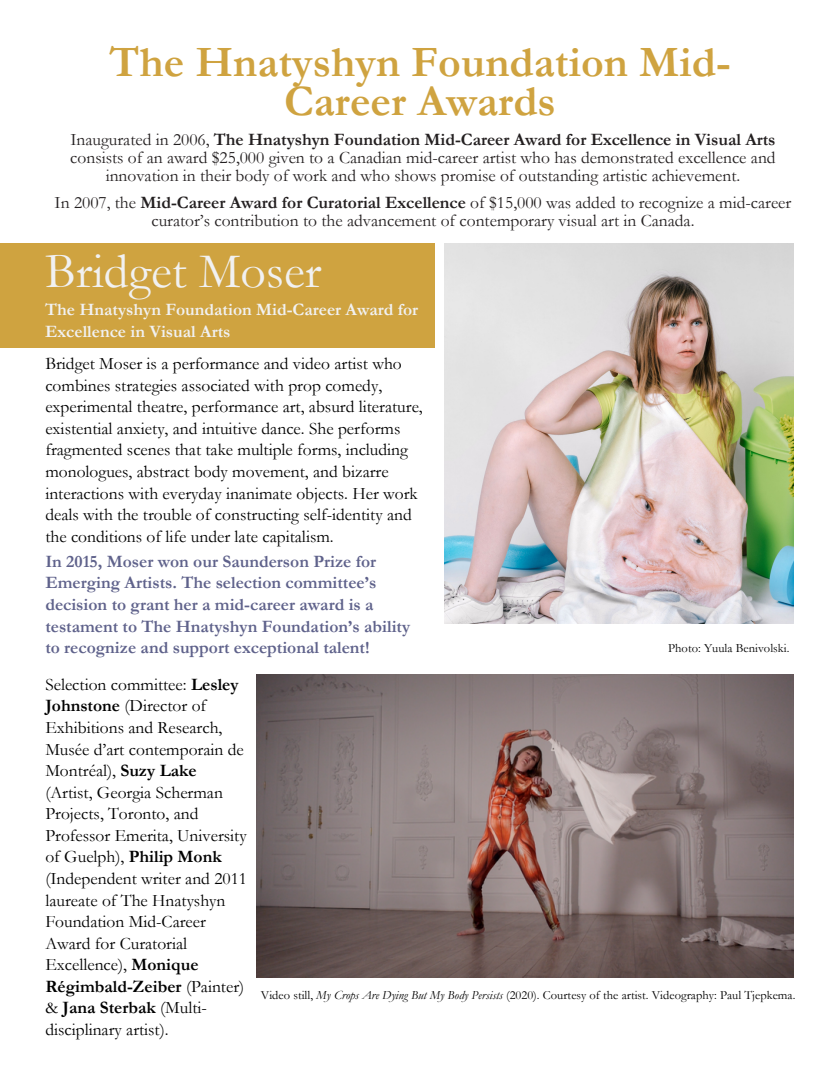
<style>
.page{position:relative;width:840px;height:1065px;background:#fff}
.page>*{position:absolute;margin:0;border:0;box-sizing:border-box;transform-origin:0 0}
.t1{font:50px "Garamond";color:#f1f1f1}
.t2{font:700 43.75px/39.4px "Garamond";color:#cfa340;text-align:center}
.t3{font:17.5px/21.5px "Garamond";color:#000}
.t4{font:17.5px/17.8px "Garamond";color:#231f20;text-align:center}
.t5{font:700 17.5px/21.5px "Garamond";color:#5f628b}
.t6{font:700 17.5px/21.5px "Garamond";color:#f1f1f1}
.t7{font:12.5px "Garamond";letter-spacing:.005em;color:#000}
.s1{font-weight:700}
.s2{font-style:italic}
</style>
<div class="page">
<img style="left:256px;top:674px;width:538px;height:303px">
<img style="left:444px;top:243px;width:350px;height:380px">
<div style="left:0;top:243px;width:434px;height:105px;background:#cfa340"></div>
<h2 class="t2" style="left:109px;top:43px;width:623px">The Hnatyshyn Foundation Mid-<br>Career Awards</h2>
<p class="t4" style="left:70px;top:131px;width:707px">Inaugurated in 2006, <span class="s1">The Hnatyshyn Foundation Mid-Career Award for Excellence in Visual Arts </span>consists of an award $25,000 given to a Canadian mid-career artist who has demonstrated excellence and innovation in their body of work and who shows promise of outstanding artistic achievement.</p>
<p class="t4" style="left:55px;top:194px;width:738px">In 2007, the <span class="s1">Mid-Career Award for Curatorial Excellence</span> of $15,000 was added to recognize a mid-career curator’s contribution to the advancement of contemporary visual art in Canada.</p>
<h1 class="t1" style="left:45px;top:244px;width:278px">Bridget Moser</h1>
<p class="t6" style="left:45px;top:299px;width:375px">The Hnatyshyn Foundation Mid-Career Award for<br>Excellence in Visual Arts</p>
<p class="t3" style="left:45px;top:353px;width:379px">Bridget Moser is a performance and video artist who combines strategies associated with prop comedy, experimental theatre, performance art, absurd literature, existential anxiety, and intuitive dance. She performs fragmented scenes that take multiple forms, including monologues, abstract body movement, and bizarre interactions with everyday inanimate objects. Her work deals with the trouble of constructing self-identity and the conditions of life under late capitalism.</p>
<p class="t5" style="left:45px;top:551px;width:366px">In 2015, Moser won our Saunderson Prize for Emerging Artists. The selection committee’s decision to grant her a mid-career award is a testament to The Hnatyshyn Foundation’s ability to recognize and support exceptional talent!</p>
<p class="t7" style="left:668px;top:641px;width:123px">Photo: Yuula Benivolski.</p>
<p class="t3" style="left:45px;top:674px;width:203px">Selection committee: <span class="s1">Lesley<br>Johnstone</span> (Director of<br>Exhibitions and Research,<br>Musée d’art contemporain de<br>Montréal), <span class="s1">Suzy Lake </span>(Artist, Georgia Scherman<br>Projects, Toronto, and<br>Professor Emerita, University of Guelph), <span class="s1">Philip Monk </span>(Independent writer and 2011 laureate of The Hnatyshyn<br>Foundation Mid-Career<br>Award for Curatorial<br>Excellence), <span class="s1">Monique<br>Régimbald-Zeiber</span> (Painter) &amp; <span class="s1">Jana Sterbak</span> (Multi&shy;disciplinary artist).</p>
<p class="t7" style="left:261px;top:989px;width:536px">Video still, <span class="s2">My Crops Are Dying But My Body Persists</span> (2020). Courtesy of the artist. Videography: Paul Tjepkema.</p>
</div>
